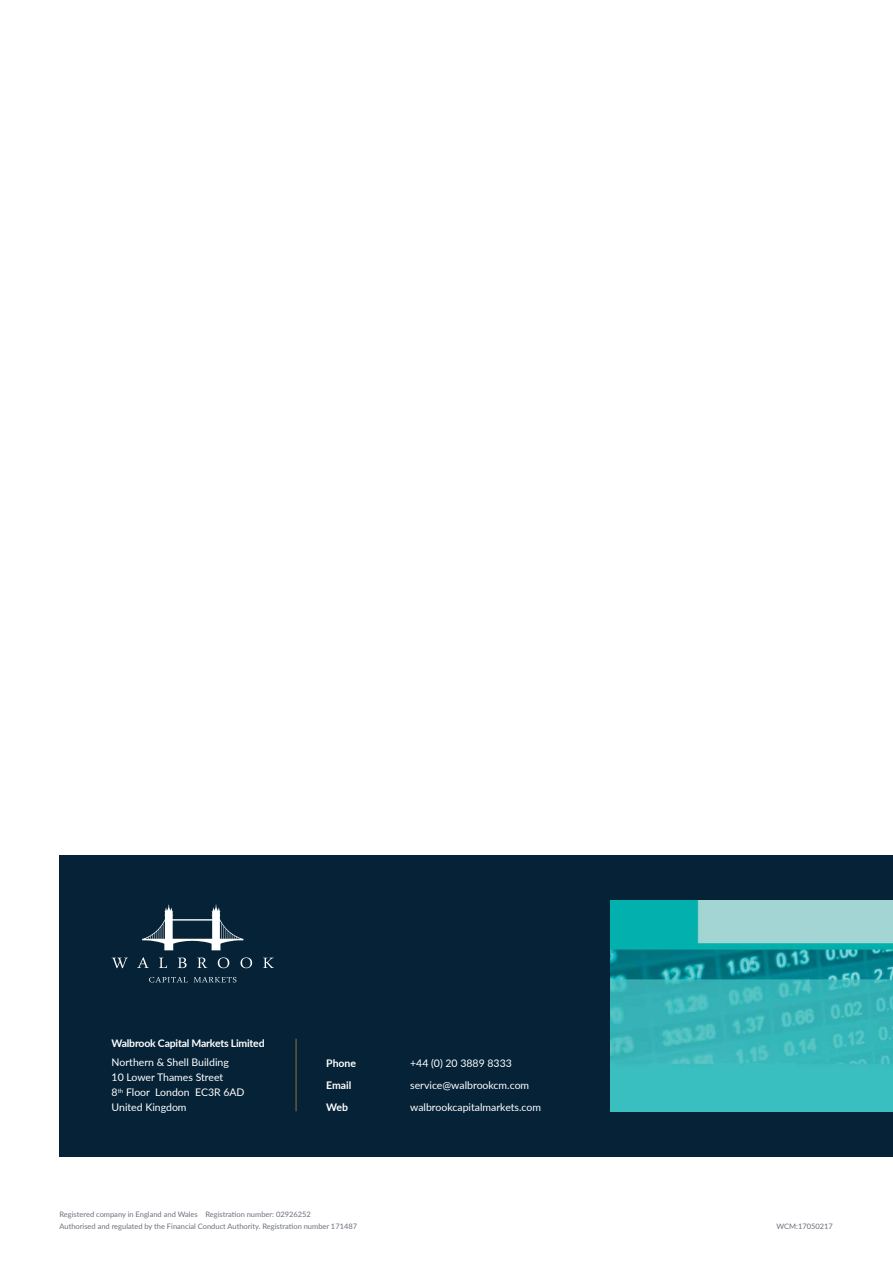
<style>
.page{position:relative;width:893px;height:1263px;background:#fff}
.page>*{position:absolute;margin:0;border:0;box-sizing:border-box;transform-origin:0 0}
.t1{font:10.5px/15px "Lato";color:#fff}
.t2{font:700 10.5px "Lato";letter-spacing:-.02em;color:#fff}
.t3{font:7.5px/12px "Lato";color:#6c6f7e}
</style>
<div class="page">
<div style="left:60px;top:855px;width:833px;height:302px;background:#052237"></div>
<img style="left:610px;top:900px;width:283px;height:211px">
<hr style="left:296px;top:1039px;width:1px;height:72px;background:#857047">
<svg style="left:149px;top:977px;width:39px;height:5px"></svg>
<svg style="left:194px;top:977px;width:42px;height:5px"></svg>
<svg style="left:112px;top:958px;width:16px;height:10px"></svg>
<svg style="left:137px;top:957px;width:12px;height:11px"></svg>
<svg style="left:159px;top:958px;width:8px;height:10px"></svg>
<svg style="left:178px;top:957px;width:9px;height:11px"></svg>
<svg style="left:197px;top:957px;width:10px;height:11px"></svg>
<svg style="left:218px;top:957px;width:11px;height:11px"></svg>
<svg style="left:240px;top:957px;width:12px;height:11px"></svg>
<svg style="left:263px;top:958px;width:11px;height:10px"></svg>
<svg style="left:142px;top:905px;width:101px;height:45px"></svg>
<h1 class="t2" style="left:112px;top:1035px;width:155px">Walbrook Capital Markets Limited</h1>
<h1 class="t1" style="left:112px;top:1054px;width:134px">Northern &amp; Shell Building<br>10 Lower Thames Street<br>8<sup>th</sup> Floor London EC3R 6AD<br>United Kingdom</h1>
<h1 class="t2" style="left:326px;top:1056px;width:31px">Phone</h1>
<h1 class="t1" style="left:410px;top:1055px;width:103px">+44 (0) 20 3889 8333</h1>
<h1 class="t2" style="left:326px;top:1078px;width:27px">Email</h1>
<h1 class="t1" style="left:410px;top:1077px;width:121px">service@walbrookcm.com</h1>
<h1 class="t2" style="left:326px;top:1100px;width:23px">Web</h1>
<h1 class="t1" style="left:410px;top:1099px;width:132px">walbrookcapitalmarkets.com</h1>
<p class="t3" style="left:60px;top:1208px;width:299px">Registered company in England and Wales Registration number: 02926252<br>Authorised and regulated by the Financial Conduct Authority. Registration number 171487</p>
<p class="t3" style="left:776px;top:1220px;width:58px">WCM:17050217</p>
</div>
